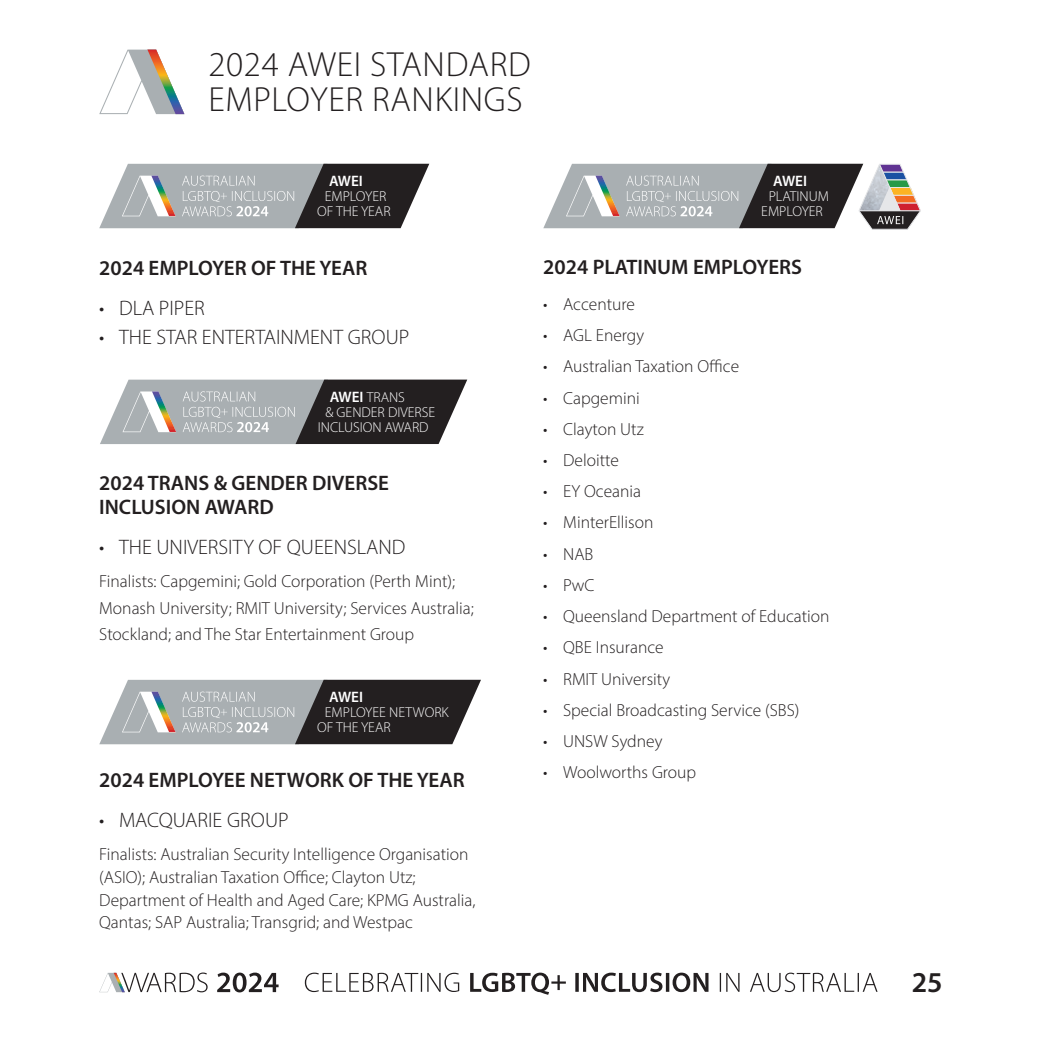
<style>
.page{position:relative;width:1042px;height:1042px;background:#fff}
.page>*{position:absolute;margin:0;border:0;box-sizing:border-box;transform-origin:0 0}
.t1{font:300 35px/35px "Myriad Pro";letter-spacing:.02em;color:#231f20}
.t2{font:600 28.88px "Myriad Pro";color:#231f20}
.t3{font:600 21px/24.5px "Myriad Pro";color:#231f20}
.t4{font:300 21px "Myriad Pro";color:#231f20}
.t5{font:300 17.5px/22.8px "Myriad Pro";color:#231f20}
.t6{font:600 15.22px "Myriad Pro";color:#fff}
.t7{font:300 14.35px/15.2px "Myriad Pro";color:#fff;text-align:center}
.s1{font-weight:600;font-size:15.22px}
</style>
<div class="page">
<svg style="left:99px;top:50px;width:48px;height:64px"></svg>
<img style="left:147px;top:50px;width:37px;height:64px">
<svg style="left:99px;top:972px;width:109px;height:20px"></svg>
<img style="left:114px;top:973px;width:11px;height:19px">
<svg style="left:217px;top:972px;width:62px;height:20px"></svg>
<svg style="left:305px;top:972px;width:572px;height:23px"></svg>
<svg style="left:99px;top:164px;width:330px;height:64px;background:#898b8c"></svg>
<svg style="left:543px;top:163px;width:378px;height:67px;background:#959697"></svg>
<svg style="left:100px;top:379px;width:367px;height:65px;background:#808182"></svg>
<svg style="left:99px;top:680px;width:382px;height:64px;background:#7c7c7e"></svg>
<p class="t1" style="left:208px;top:46px;width:324px">2024 AWEI STANDARD<br>EMPLOYER RANKINGS</p>
<p class="t6" style="left:329px;top:171px;width:35px">AWEI</p>
<p class="t7" style="left:317px;top:188px;width:75px">EMPLOYER<br>OF THE YEAR</p>
<p class="t3" style="left:99px;top:255px;width:270px">2024 EMPLOYER OF THE YEAR</p>
<p class="t4" style="left:99px;top:295px;width:107px">• DLA PIPER</p>
<p class="t4" style="left:99px;top:324px;width:312px">• THE STAR ENTERTAINMENT GROUP</p>
<p class="t7" style="left:330px;top:389px;width:77px"><span class="s1">AWEI</span> TRANS</p>
<p class="t7" style="left:325px;top:404px;width:111px">&amp; GENDER DIVERSE</p>
<p class="t7" style="left:318px;top:419px;width:112px">INCLUSION AWARD</p>
<p class="t3" style="left:99px;top:470px;width:291px">2024 TRANS &amp; GENDER DIVERSE<br>INCLUSION AWARD</p>
<p class="t4" style="left:99px;top:534px;width:308px">• THE UNIVERSITY OF QUEENSLAND</p>
<p class="t5" style="left:99px;top:568px;width:376px;line-height:26.2px">Finalists: Capgemini; Gold Corporation (Perth Mint);<br>Monash University; RMIT University; Services Australia;<br>Stockland; and The Star Entertainment Group</p>
<p class="t6" style="left:329px;top:687px;width:35px">AWEI</p>
<p class="t7" style="left:317px;top:704px;width:133px;text-align:left;text-indent:8px">EMPLOYEE NETWORK<br>OF THE YEAR</p>
<p class="t3" style="left:99px;top:767px;width:367px">2024 EMPLOYEE NETWORK OF THE YEAR</p>
<p class="t4" style="left:99px;top:807px;width:191px">• MACQUARIE GROUP</p>
<p class="t5" style="left:99px;top:843px;width:378px">Finalists: Australian Security Intelligence Organisation (ASIO); Australian Taxation Office; Clayton Utz; Department of Health and Aged Care; KPMG Australia, Qantas; SAP Australia; Transgrid; and Westpac</p>
<p class="t6" style="left:773px;top:171px;width:35px">AWEI</p>
<p class="t7" style="left:761px;top:188px;width:69px">PLATINUM<br>EMPLOYER</p>
<p class="t3" style="left:543px;top:254px;width:260px">2024 PLATINUM EMPLOYERS</p>
<p class="t5" style="left:543px;top:293px;width:93px">• Accenture</p>
<p class="t5" style="left:543px;top:324px;width:102px">• AGL Energy</p>
<p class="t5" style="left:543px;top:355px;width:197px">• Australian Taxation Office</p>
<p class="t5" style="left:543px;top:386px;width:98px">• Capgemini</p>
<p class="t5" style="left:543px;top:417px;width:102px">• Clayton Utz</p>
<p class="t5" style="left:543px;top:449px;width:77px">• Deloitte</p>
<p class="t5" style="left:543px;top:480px;width:99px">• EY Oceania</p>
<p class="t5" style="left:543px;top:511px;width:112px">• MinterEllison</p>
<p class="t5" style="left:543px;top:542px;width:52px">• NAB</p>
<p class="t5" style="left:543px;top:573px;width:53px">• PwC</p>
<p class="t5" style="left:543px;top:605px;width:288px">• Queensland Department of Education</p>
<p class="t5" style="left:543px;top:636px;width:122px">• QBE Insurance</p>
<p class="t5" style="left:543px;top:667px;width:128px">• RMIT University</p>
<p class="t5" style="left:543px;top:698px;width:258px">• Special Broadcasting Service (SBS)</p>
<p class="t5" style="left:543px;top:729px;width:121px">• UNSW Sydney</p>
<p class="t5" style="left:543px;top:761px;width:154px">• Woolworths Group</p>
<h2 class="t2" style="left:912px;top:964px;width:32px">25</h2>
</div>
